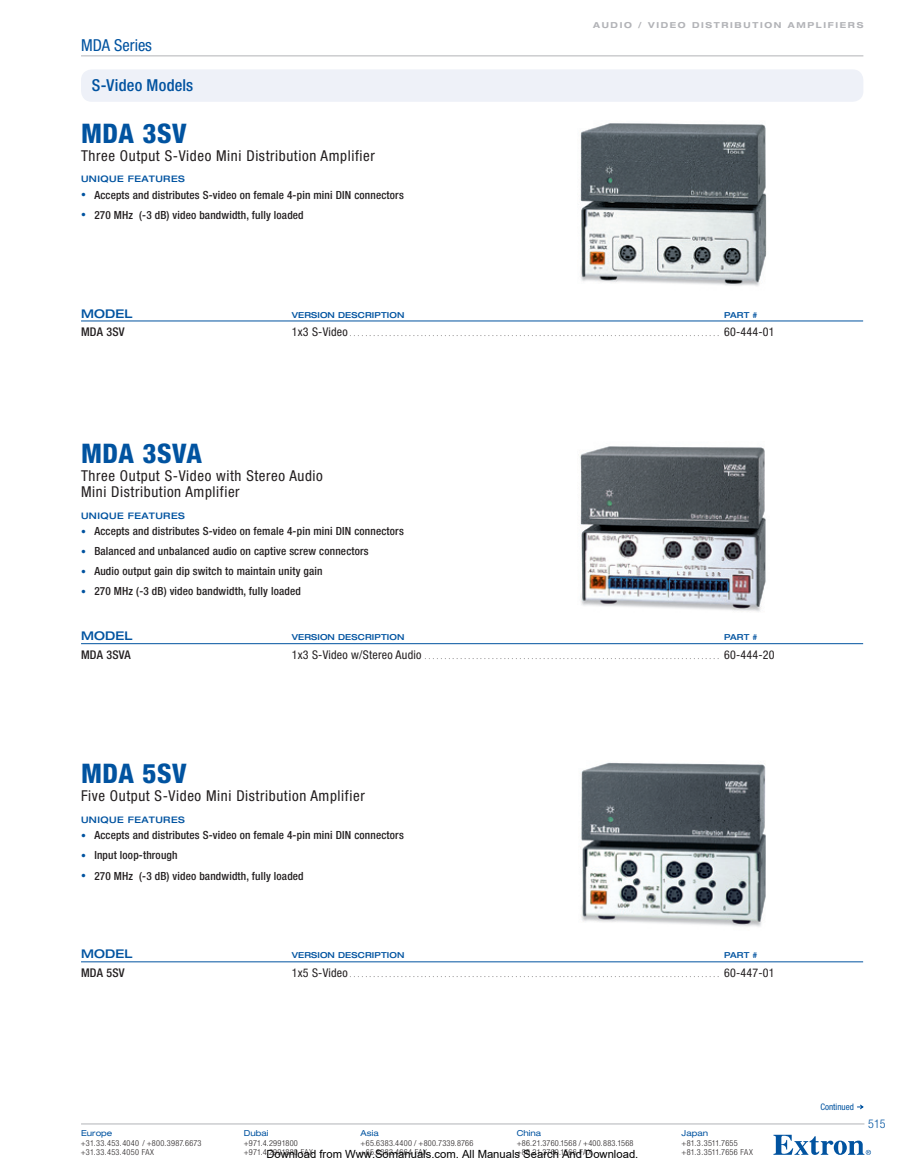
<style>
.page{position:relative;width:905px;height:1175px;background:#fff}
.page>*{position:absolute;margin:0;border:0;box-sizing:border-box;transform-origin:0 0}
.t1{font:800 condensed 27px "Helvetica Neue LT Std";letter-spacing:.02em;color:#0153a0}
.t2{font:500 condensed 16.5px "Helvetica Neue LT Std";letter-spacing:.01em;color:#0153a0}
.t3{font:condensed 16.5px "Helvetica Neue LT Std";color:#0153a0}
.t4{font:condensed 15px/16.5px "Helvetica Neue LT Std";letter-spacing:.04em;color:#231f20}
.t5{font:500 condensed 12px "Helvetica Neue LT Std";letter-spacing:.02em;color:#231f20}
.t6{font:500 expanded 12px "Helvetica Neue LT Std";letter-spacing:.015em;color:#0153a0}
.t7{font:300 condensed 12px "Helvetica Neue LT Std";color:#0153a0}
.t8{font:500 condensed 11.25px "Helvetica Neue LT Std";letter-spacing:.015em;color:#231f20}
.t9{font:11.25px "Arial";color:#000}
.t10{font:300 9px "Myriad Pro";color:#231f20}
.t11{font:500 expanded 9px "Helvetica Neue LT Std";letter-spacing:.05em;color:#0153a0}
.t12{font:condensed 9px "Helvetica Neue LT Std";color:#0153a0}
.t13{font:300 condensed 8.25px/9.4px "Helvetica Neue LT Std";letter-spacing:.035em;color:#231f20}
.t14{font:500 expanded 8.25px "Helvetica Neue LT Std";letter-spacing:.015em;color:#0153a0}
.t15{font:300 condensed 8.25px/9.4px "Helvetica Neue LT Std";letter-spacing:.015em;color:#231f20}
.t16{font:700 expanded 8.25px "Helvetica Neue LT Std";letter-spacing:.2em;color:#b2b3b7}
.t17{font:expanded 8.25px "Helvetica Neue LT Std";color:#0153a0}
.s1{font-weight:300;font-size:9.75px;color:#0153a0}
.s2{font-family:"Helvetica Neue LT Std";font-weight:400;font-stretch:condensed;font-size:12px}
</style>
<div class="page">
<img style="left:580px;top:123px;width:187px;height:163px">
<img style="left:580px;top:446px;width:186px;height:166px">
<img style="left:581px;top:762px;width:185px;height:165px">
<hr style="left:81px;top:1123px;width:783px;height:1px;background:#b2b3b7">
<svg style="left:773px;top:1134px;width:98px;height:20px"></svg>
<hr style="left:81px;top:55px;width:782px;height:1px;background:#b2b3b7">
<svg style="left:857px;top:1104px;width:6px;height:5px"></svg>
<div style="left:81px;top:69px;width:782px;height:33px;background:#eef1f8;border-radius:11px"></div>
<hr style="left:81px;top:321px;width:782px;height:1px;background:#0153a0">
<hr style="left:81px;top:643px;width:782px;height:1px;background:#0153a0">
<hr style="left:81px;top:961px;width:782px;height:1px;background:#0153a0">
<h2 class="t3" style="left:81px;top:35px;width:72px">MDA Series</h2>
<h2 class="t2" style="left:92px;top:76px;width:103px">S-Video Models</h2>
<h1 class="t1" style="left:81px;top:116px;width:107px">MDA 3SV</h1>
<h3 class="t4" style="left:81px;top:147px;width:295px">Three Output S-Video Mini Distribution Amplifier</h3>
<p class="t11" style="left:81px;top:174px;width:105px">UNIQUE FEATURES</p>
<p class="t8" style="left:81px;top:188px;width:324px"><span class="s1">•</span> Accepts and distributes S-video on female 4-pin mini DIN connectors</p>
<p class="t8" style="left:81px;top:208px;width:224px"><span class="s1">•</span> 270 MHz (-3 dB) video bandwidth, fully loaded</p>
<p class="t16" style="left:593px;top:19px;width:272px">AUD IO / VID EO DISTRIBUTION AMPLIFIERS</p>
<p class="t6" style="left:81px;top:306px;width:49px">MODEL</p>
<p class="t14" style="left:292px;top:309px;width:8px">VERSION</p>
<p class="t14" style="left:338px;top:309px;width:48px">DESCRIPTION</p>
<p class="t14" style="left:724px;top:309px;width:35px">PART #</p>
<p class="t5" style="left:81px;top:325px;width:45px">MDA 3SV</p>
<p class="t10" style="left:292px;top:328px;width:484px"><span class="s2">1x3 S-Video</span>............................................................................................... <span class="s2">60-444-01</span></p>
<h1 class="t1" style="left:81px;top:436px;width:122px">MDA 3SVA</h1>
<h3 class="t4" style="left:81px;top:467px;width:243px">Three Output S-Video with Stereo Audio<br>Mini Distribution Amplifier</h3>
<p class="t11" style="left:81px;top:510px;width:105px">UNIQUE FEATURES</p>
<p class="t8" style="left:81px;top:524px;width:324px"><span class="s1">•</span> Accepts and distributes S-video on female 4-pin mini DIN connectors</p>
<p class="t8" style="left:81px;top:544px;width:289px"><span class="s1">•</span> Balanced and unbalanced audio on captive screw connectors</p>
<p class="t8" style="left:81px;top:564px;width:243px"><span class="s1">•</span> Audio output gain dip switch to maintain unity gain</p>
<p class="t8" style="left:81px;top:584px;width:221px"><span class="s1">•</span> 270 MHz (-3 dB) video bandwidth, fully loaded</p>
<p class="t6" style="left:81px;top:628px;width:49px">MODEL</p>
<p class="t14" style="left:292px;top:632px;width:8px">VERSION</p>
<p class="t14" style="left:338px;top:632px;width:48px">DESCRIPTION</p>
<p class="t14" style="left:724px;top:632px;width:35px">PART #</p>
<p class="t5" style="left:81px;top:647px;width:51px">MDA 3SVA</p>
<p class="t10" style="left:292px;top:650px;width:484px"><span class="s2">1x3 S-Video w/Stereo Audio</span>............................................................................ <span class="s2">60-444-20</span></p>
<h1 class="t1" style="left:81px;top:757px;width:107px">MDA 5SV</h1>
<h3 class="t4" style="left:81px;top:788px;width:285px">Five Output S-Video Mini Distribution Amplifier</h3>
<p class="t11" style="left:81px;top:814px;width:105px">UNIQUE FEATURES</p>
<p class="t8" style="left:81px;top:828px;width:324px"><span class="s1">•</span> Accepts and distributes S-video on female 4-pin mini DIN connectors</p>
<p class="t8" style="left:81px;top:848px;width:98px"><span class="s1">•</span> Input loop-through</p>
<p class="t8" style="left:81px;top:868px;width:224px"><span class="s1">•</span> 270 MHz (-3 dB) video bandwidth, fully loaded</p>
<p class="t6" style="left:81px;top:946px;width:49px">MODEL</p>
<p class="t14" style="left:292px;top:950px;width:8px">VERSION</p>
<p class="t14" style="left:338px;top:950px;width:48px">DESCRIPTION</p>
<p class="t14" style="left:724px;top:950px;width:35px">PART #</p>
<p class="t5" style="left:81px;top:965px;width:45px">MDA 5SV</p>
<p class="t10" style="left:292px;top:968px;width:484px"><span class="s2">1x5 S-Video</span>............................................................................................... <span class="s2">60-447-01</span></p>
<p class="t17" style="left:81px;top:1128px;width:33px">europe</p>
<p class="t13" style="left:81px;top:1137px;width:122px">+31.33.453.4040 / +800.3987.6673 +31.33.453.4050 FAX</p>
<p class="t17" style="left:516px;top:1128px;width:26px">China</p>
<p class="t13" style="left:516px;top:1137px;width:118px">+86.21.3760.1568 / +400.883.1568 +86.21.3760.1566 FAX</p>
<p class="t17" style="left:244px;top:1128px;width:26px">Dubai</p>
<p class="t13" style="left:244px;top:1137px;width:70px">+971.4.2991800 +971.4.2991880 FAX</p>
<p class="t17" style="left:360px;top:1128px;width:20px">Asia</p>
<p class="t13" style="left:360px;top:1137px;width:114px">+65.6383.4400 / +800.7339.8766 +65.6383.4664 FAX</p>
<p class="t9" style="left:266px;top:1147px;width:373px">Download from Www.Somanuals.com. All Manuals Search And Download.</p>
<p class="t17" style="left:681px;top:1128px;width:28px">Japan</p>
<p class="t15" style="left:681px;top:1137px;width:73px">+81.3.3511.7655 +81.3.3511.7656 FAX</p>
<p class="t12" style="left:820px;top:1101px;width:35px">Continued</p>
<p class="t7" style="left:868px;top:1116px;width:19px">515</p>
</div>
